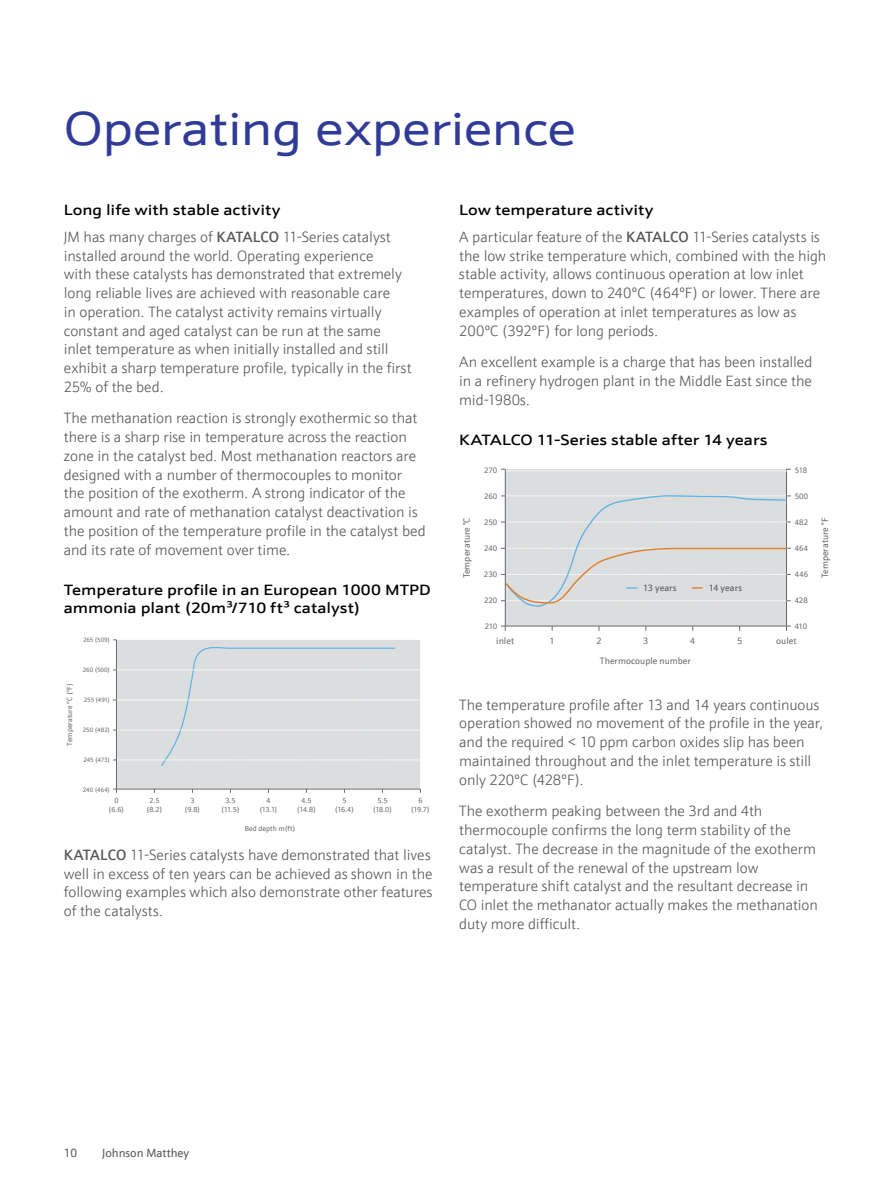
<style>
.page{position:relative;width:893px;height:1191px;background:#fff}
.page>*{position:absolute;margin:0;border:0;box-sizing:border-box;transform-origin:0 0}
.t1{font:48px "JM Sans Extended";letter-spacing:-.02em;color:#2f3b97}
.t2{font:300 15px/18.8px "JM Sans";letter-spacing:-.005em;color:#575857}
.t3{font:500 15px/18.8px "JM Sans Extended";color:#000}
.t4{font:12px "JM Sans";color:#575857}
.t5{font:9.15px "JM Sans";color:#696a6d}
.t6{font:500 9.15px "JM Sans";letter-spacing:.005em;color:#696a6d}
.t7{font:7.95px "JM Sans";letter-spacing:.005em;color:#696a6d}
.t8{font:7.35px/8.7px "JM Sans";letter-spacing:.005em;color:#696a6d;text-align:center}
.t9{font:6.3px "JM Sans";letter-spacing:.005em;color:#696a6d}
.s1{font-weight:500}
</style>
<div class="page">
<div style="left:116px;top:639px;width:305px;height:150px;background:#dcddde"></div>
<hr style="left:116px;top:640px;width:1px;height:153px;background:#696a6d">
<hr style="left:113px;top:789px;width:307px;height:1px;background:#696a6d">
<svg style="left:113px;top:639px;width:308px;height:128px"></svg>
<div style="left:505px;top:469px;width:281px;height:157px;background:#dcddde"></div>
<hr style="left:505px;top:469px;width:1px;height:162px;background:#696a6d">
<hr style="left:786px;top:469px;width:1px;height:162px;background:#696a6d">
<hr style="left:501px;top:625px;width:290px;height:1px;background:#696a6d">
<svg style="left:501px;top:469px;width:290px;height:2px"></svg>
<svg style="left:501px;top:494px;width:290px;height:113px"></svg>
<h1 class="t1" style="left:64px;top:100px;width:514px">Operating experience</h1>
<p class="t3" style="left:64px;top:200px;width:218px">Long life with stable activity</p>
<p class="t2" style="left:64px;top:227px;width:349px">JM has many charges of <span class="s1">KATALCO</span> 11-Series catalyst installed around the world. Operating experience<br>with these catalysts has demonstrated that extremely long reliable lives are achieved with reasonable care<br>in operation. The catalyst activity remains virtually constant and aged catalyst can be run at the same inlet temperature as when initially installed and still exhibit a sharp temperature profile, typically in the first 25% of the bed.</p>
<p class="t2" style="left:64px;top:409px;width:364px">The methanation reaction is strongly exothermic so that there is a sharp rise in temperature across the reaction zone in the catalyst bed. Most methanation reactors are designed with a number of thermocouples to monitor the position of the exotherm. A strong indicator of the amount and rate of methanation catalyst deactivation is the position of the temperature profile in the catalyst bed and its rate of movement over time.</p>
<p class="t3" style="left:64px;top:580px;width:369px">Temperature profile in an European 1000 MTPD ammonia plant (20m³/710 ft³ catalyst)</p>
<p class="t9" style="left:83px;top:635px;width:29px">265 (509)</p>
<p class="t8" style="left:65px;top:746px;width:64px;rotate:-90deg">Temperature ºC (ºF)</p>
<p class="t9" style="left:83px;top:665px;width:29px">260 (500)</p>
<p class="t9" style="left:84px;top:695px;width:28px">255 (491)</p>
<p class="t9" style="left:83px;top:725px;width:29px">250 (482)</p>
<p class="t9" style="left:83px;top:755px;width:28px">245 (473)</p>
<p class="t9" style="left:83px;top:785px;width:29px">240 (464)</p>
<p class="t8" style="left:109px;top:796px;width:17px">0 (6.6)</p>
<p class="t8" style="left:147px;top:796px;width:17px">2.5 (8.2)</p>
<p class="t8" style="left:185px;top:796px;width:17px">3 (9.8)</p>
<p class="t8" style="left:335px;top:796px;width:21px">5 (16.4)</p>
<p class="t8" style="left:373px;top:796px;width:21px">5.5 (18.0)</p>
<p class="t8" style="left:411px;top:796px;width:20px">6 (19.7)</p>
<p class="t8" style="left:245px;top:824px;width:52px">Bed depth m(ft)</p>
<p class="t8" style="left:221px;top:796px;width:20px">3.5 (11.5)</p>
<p class="t8" style="left:259px;top:796px;width:20px">4 (13.1)</p>
<p class="t8" style="left:297px;top:796px;width:21px">4.5 (14.8)</p>
<p class="t2" style="left:64px;top:845px;width:370px"><span class="s1">KATALCO</span> 11-Series catalysts have demonstrated that lives well in excess of ten years can be achieved as shown in the following examples which also demonstrate other features of the catalysts.</p>
<p class="t3" style="left:459px;top:200px;width:196px">Low temperature activity</p>
<p class="t2" style="left:459px;top:227px;width:369px">A particular feature of the <span class="s1">KATALCO</span> 11-Series catalysts is the low strike temperature which, combined with the high stable activity, allows continuous operation at low inlet temperatures, down to 240ºC (464ºF) or lower. There are examples of operation at inlet temperatures as low as 200ºC (392ºF) for long periods.</p>
<p class="t2" style="left:459px;top:352px;width:355px;text-align:justify">An excellent example is a charge that has been installed in a refinery hydrogen plant in the Middle East since the mid-1980s.</p>
<p class="t3" style="left:459px;top:430px;width:310px">KATALCO 11-Series stable after 14 years</p>
<p class="t7" style="left:484px;top:465px;width:15px">270</p>
<p class="t7" style="left:484px;top:491px;width:15px">260</p>
<p class="t7" style="left:795px;top:465px;width:14px">518</p>
<p class="t7" style="left:795px;top:491px;width:15px">500</p>
<p class="t5" style="left:461px;top:578px;width:62px;rotate:-90deg">Temperature °C</p>
<p class="t5" style="left:819px;top:578px;width:62px;rotate:-90deg">Temperature °F</p>
<p class="t7" style="left:795px;top:517px;width:15px">482</p>
<p class="t7" style="left:484px;top:517px;width:15px">250</p>
<p class="t7" style="left:795px;top:543px;width:15px">464</p>
<p class="t7" style="left:484px;top:543px;width:15px">240</p>
<p class="t7" style="left:795px;top:569px;width:15px">446</p>
<p class="t7" style="left:484px;top:569px;width:15px">230</p>
<p class="t6" style="left:643px;top:582px;width:35px">13 years</p>
<p class="t6" style="left:709px;top:582px;width:35px">14 years</p>
<p class="t7" style="left:484px;top:595px;width:15px">220</p>
<p class="t7" style="left:795px;top:595px;width:15px">428</p>
<p class="t7" style="left:485px;top:621px;width:14px">210</p>
<p class="t7" style="left:795px;top:621px;width:14px">410</p>
<p class="t5" style="left:496px;top:635px;width:19px">inlet</p>
<p class="t5" style="left:550px;top:635px;width:7px">1</p>
<p class="t5" style="left:596px;top:635px;width:7px">2</p>
<p class="t5" style="left:643px;top:635px;width:7px">3</p>
<p class="t5" style="left:690px;top:635px;width:7px">4</p>
<p class="t5" style="left:737px;top:635px;width:7px">5</p>
<p class="t5" style="left:776px;top:635px;width:22px">oulet</p>
<p class="t5" style="left:600px;top:655px;width:93px">Thermocouple number</p>
<p class="t2" style="left:459px;top:695px;width:366px">The temperature profile after 13 and 14 years continuous operation showed no movement of the profile in the year, and the required &lt; 10 ppm carbon oxides slip has been maintained throughout and the inlet temperature is still only 220ºC (428ºF).</p>
<p class="t2" style="left:459px;top:801px;width:360px">The exotherm peaking between the 3rd and 4th thermocouple confirms the long term stability of the catalyst. The decrease in the magnitude of the exotherm was a result of the renewal of the upstream low temperature shift catalyst and the resultant decrease in CO inlet the methanator actually makes the methanation duty more difficult.</p>
<p class="t4" style="left:64px;top:1145px;width:15px">10</p>
<p class="t4" style="left:102px;top:1145px;width:89px">Johnson Matthey</p>
</div>
